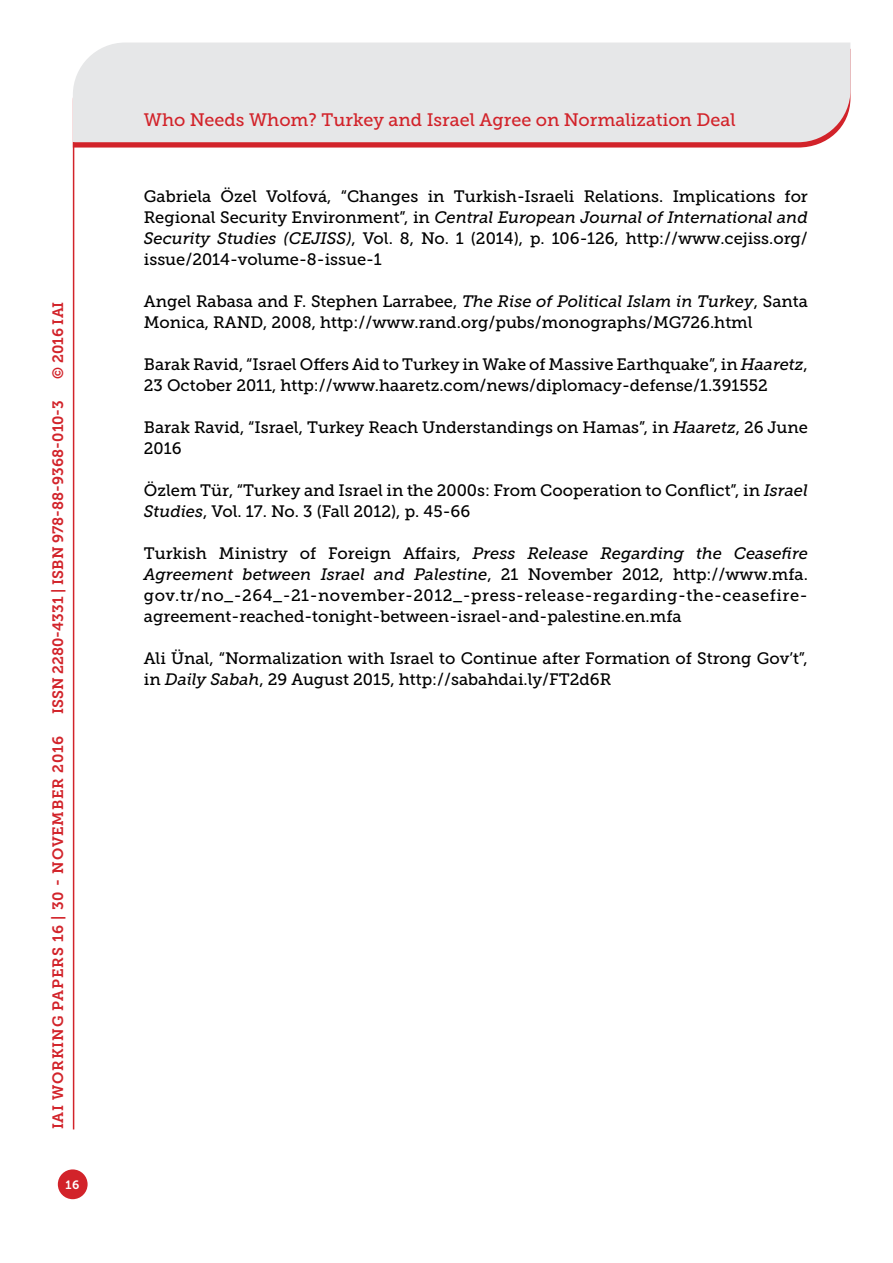
<style>
.page{position:relative;width:893px;height:1263px;background:#fff}
.page>*{position:absolute;margin:0;border:0;box-sizing:border-box;transform-origin:0 0}
.t1{font:18px "Museo Slab 500";color:#d2232a}
.t2{font:16.5px/21px "Museo Slab 500";color:#000}
.t3{font:15px "Museo Slab 700";letter-spacing:.005em;color:#d2232a}
.t4{font:15px "Museo Slab 700";letter-spacing:.05em;color:#d2232a}
.t5{font:12px "Museo Slab 700";color:#fff}
.s1{font-style:italic}
</style>
<div class="page">
<svg style="left:74px;top:142px;width:749px;height:6px;background:#d63d43"></svg>
<div style="left:73px;top:43px;width:777px;height:99px;background:#e6e7e8"></div>
<div style="left:58px;top:1169px;width:30px;height:30px;background:#d2232a;border-radius:50%"></div>
<hr style="left:73px;top:142px;width:1px;height:987px;background:#d2232a">
<p class="t3" style="left:50px;top:379px;width:79px;rotate:-90deg">© 2016 IAI</p>
<p class="t3" style="left:49px;top:714px;width:316px;rotate:-90deg">ISSN 2280-4331 | ISBN 978-88-9368-010-3</p>
<p class="t4" style="left:50px;top:1129px;width:395px;rotate:-90deg">IAI WORKING PAPERS 16 | 30 - NOVEMBER 2016</p>
<p class="t5" style="left:66px;top:1178px;width:15px">16</p>
<p class="t1" style="left:144px;top:110px;width:593px">Who Needs Whom? Turkey and Israel Agree on Normalization Deal</p>
<p class="t2" style="left:144px;top:186px;width:666px;text-align:justify">Gabriela Özel Volfová, “Changes in Turkish-Israeli Relations. Implications for Regional Security Environment”, in <span class="s1">Central European Journal of International and Security Studies (CEJISS)</span>, Vol. 8, No. 1 (2014), p. 106-126, http://www.cejiss.org/ issue/2014-volume-8-issue-1</p>
<p class="t2" style="left:144px;top:291px;width:665px">Angel Rabasa and F. Stephen Larrabee, <span class="s1">The Rise of Political Islam in Turkey</span>, Santa<br>Monica, RAND, 2008, http://www.rand.org/pubs/monographs/MG726.html</p>
<p class="t2" style="left:144px;top:354px;width:665px">Barak Ravid, “Israel Offers Aid to Turkey in Wake of Massive Earthquake”, in <span class="s1">Haaretz</span>,<br>23 October 2011, http://www.haaretz.com/news/diplomacy-defense/1.391552</p>
<p class="t2" style="left:144px;top:417px;width:666px">Barak Ravid, “Israel, Turkey Reach Understandings on Hamas”, in <span class="s1">Haaretz</span>, 26 June<br>2016</p>
<p class="t2" style="left:144px;top:479px;width:665px">Özlem Tür, “Turkey and Israel in the 2000s: From Cooperation to Conflict”, in <span class="s1">Israel<br>Studies</span>, Vol. 17. No. 3 (Fall 2012), p. 45-66</p>
<p class="t2" style="left:144px;top:542px;width:666px;text-align:justify">Turkish Ministry of Foreign Affairs, <span class="s1">Press Release Regarding the Ceasefire Agreement between Israel and Palestine</span>, 21 November 2012, http://www.mfa. gov.tr/no_-264_-21-november-2012_-press-release-regarding-the-ceasefire&shy;agreement-reached-tonight-between-israel-and-palestine.en.mfa</p>
<p class="t2" style="left:144px;top:648px;width:665px">Ali Ünal, “Normalization with Israel to Continue after Formation of Strong Gov’t”, in <span class="s1">Daily Sabah</span>, 29 August 2015, http://sabahdai.ly/FT2d6R</p>
</div>
